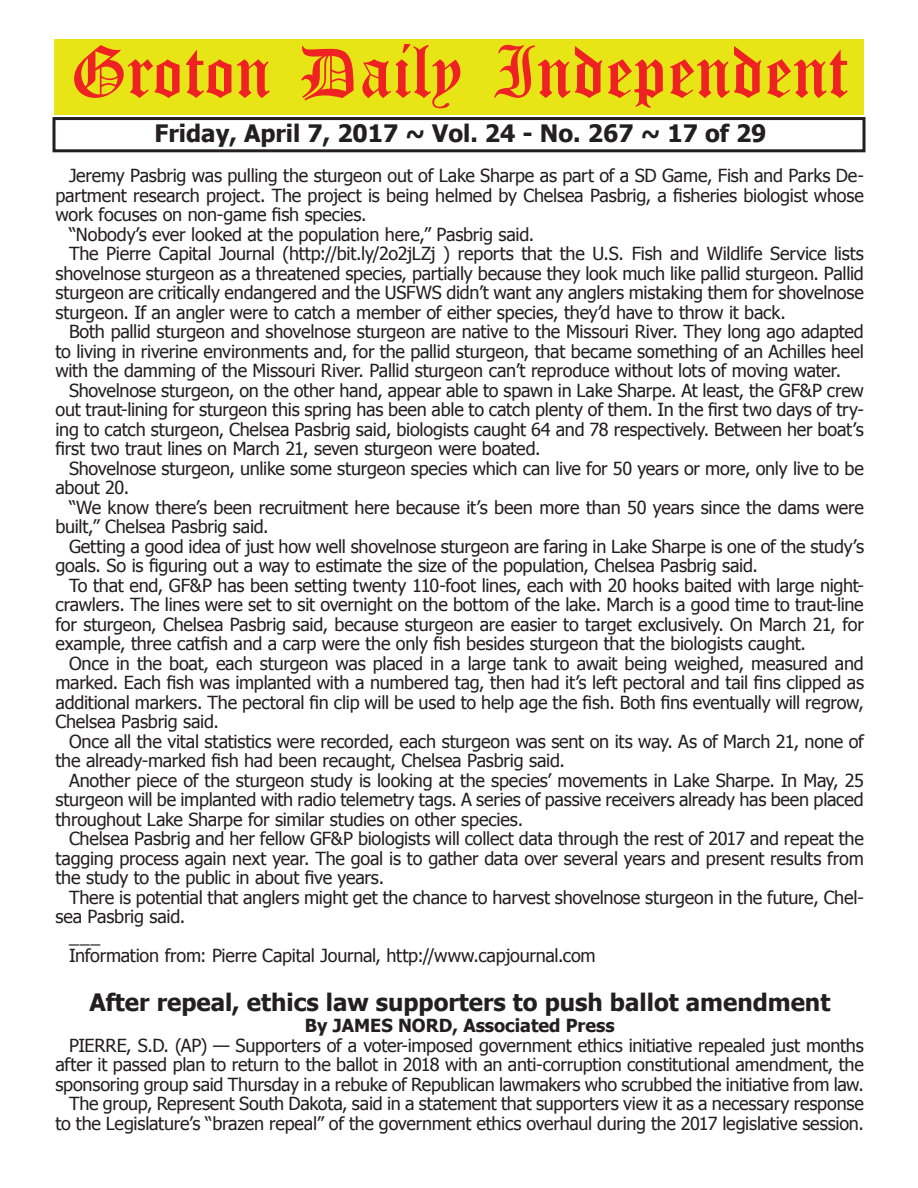
<style>
.page{position:relative;width:918px;height:1188px;background:#fff}
.page>*{position:absolute;margin:0;border:0;box-sizing:border-box;transform-origin:0 0}
.t1{font:54px "Old English Five";color:#ee2123}
.t2{font:700 24px "Tahoma";color:#231f20}
.t3{font:18px/19.5px "Tahoma";letter-spacing:-.01em;color:#231f20;text-align:right}
.t4{font:700 18px "Tahoma";color:#231f20}
</style>
<div class="page">
<div style="left:52px;top:117px;width:814px;height:35px;border:3px solid #231f20"></div>
<div style="left:54px;top:40px;width:810px;height:75px;background:#e7e515"></div>
<h1 class="t1" style="left:70px;top:47px;width:779px">Groton Daily Independent</h1>
<h2 class="t2" style="left:155px;top:116px;width:613px">Friday, April 7, 2017 ~ Vol. 24 - No. 267 ~ 17 of 29</h2>
<p class="t3" style="left:69px;top:165px;width:796px">Jeremy Pasbrig was pulling the sturgeon out of Lake Sharpe as part of a SD Game, Fish and Parks De-</p>
<p class="t3" style="left:56px;top:185px;width:810px">partment research project. The project is being helmed by Chelsea Pasbrig, a fisheries biologist whose</p>
<p class="t3" style="left:56px;top:204px;width:313px">work focuses on non-game fish species.</p>
<p class="t3" style="left:69px;top:224px;width:467px">“Nobody’s ever looked at the population here,” Pasbrig said.</p>
<p class="t3" style="left:69px;top:243px;width:797px">The Pierre Capital Journal (http://bit.ly/2o2jLZj ) reports that the U.S. Fish and Wildlife Service lists</p>
<p class="t3" style="left:56px;top:263px;width:810px">shovelnose sturgeon as a threatened species, partially because they look much like pallid sturgeon. Pallid</p>
<p class="t3" style="left:56px;top:282px;width:810px">sturgeon are critically endangered and the USFWS didn’t want any anglers mistaking them for shovelnose</p>
<p class="t3" style="left:56px;top:302px;width:732px">sturgeon. If an angler were to catch a member of either species, they’d have to throw it back.</p>
<p class="t3" style="left:69px;top:321px;width:796px">Both pallid sturgeon and shovelnose sturgeon are native to the Missouri River. They long ago adapted</p>
<p class="t3" style="left:56px;top:341px;width:810px">to living in riverine environments and, for the pallid sturgeon, that became something of an Achilles heel</p>
<p class="t3" style="left:56px;top:360px;width:787px">with the damming of the Missouri River. Pallid sturgeon can’t reproduce without lots of moving water.</p>
<p class="t3" style="left:69px;top:380px;width:796px">Shovelnose sturgeon, on the other hand, appear able to spawn in Lake Sharpe. At least, the GF&amp;P crew</p>
<p class="t3" style="left:56px;top:399px;width:810px">out traut-lining for sturgeon this spring has been able to catch plenty of them. In the first two days of try-</p>
<p class="t3" style="left:56px;top:419px;width:810px">ing to catch sturgeon, Chelsea Pasbrig said, biologists caught 64 and 78 respectively. Between her boat’s</p>
<p class="t3" style="left:56px;top:438px;width:487px">first two traut lines on March 21, seven sturgeon were boated.</p>
<p class="t3" style="left:69px;top:458px;width:796px">Shovelnose sturgeon, unlike some sturgeon species which can live for 50 years or more, only live to be</p>
<p class="t3" style="left:56px;top:477px;width:75px">about 20.</p>
<p class="t3" style="left:69px;top:497px;width:796px">“We know there’s been recruitment here because it’s been more than 50 years since the dams were</p>
<p class="t3" style="left:56px;top:516px;width:215px">built,” Chelsea Pasbrig said.</p>
<p class="t3" style="left:69px;top:536px;width:797px">Getting a good idea of just how well shovelnose sturgeon are faring in Lake Sharpe is one of the study’s</p>
<p class="t3" style="left:56px;top:555px;width:704px">goals. So is figuring out a way to estimate the size of the population, Chelsea Pasbrig said.</p>
<p class="t3" style="left:69px;top:575px;width:796px">To that end, GF&amp;P has been setting twenty 110-foot lines, each with 20 hooks baited with large night-</p>
<p class="t3" style="left:56px;top:594px;width:810px">crawlers. The lines were set to sit overnight on the bottom of the lake. March is a good time to traut-line</p>
<p class="t3" style="left:56px;top:613px;width:810px">for sturgeon, Chelsea Pasbrig said, because sturgeon are easier to target exclusively. On March 21, for</p>
<p class="t3" style="left:56px;top:633px;width:752px">example, three catfish and a carp were the only fish besides sturgeon that the biologists caught.</p>
<p class="t3" style="left:69px;top:652px;width:796px">Once in the boat, each sturgeon was placed in a large tank to await being weighed, measured and</p>
<p class="t3" style="left:56px;top:672px;width:810px">marked. Each fish was implanted with a numbered tag, then had it’s left pectoral and tail fins clipped as</p>
<p class="t3" style="left:56px;top:691px;width:810px">additional markers. The pectoral fin clip will be used to help age the fish. Both fins eventually will regrow,</p>
<p class="t3" style="left:56px;top:711px;width:165px">Chelsea Pasbrig said.</p>
<p class="t3" style="left:69px;top:730px;width:796px">Once all the vital statistics were recorded, each sturgeon was sent on its way. As of March 21, none of</p>
<p class="t3" style="left:56px;top:750px;width:511px">the already-marked fish had been recaught, Chelsea Pasbrig said.</p>
<p class="t3" style="left:69px;top:769px;width:796px">Another piece of the sturgeon study is looking at the species’ movements in Lake Sharpe. In May, 25</p>
<p class="t3" style="left:56px;top:789px;width:810px">sturgeon will be implanted with radio telemetry tags. A series of passive receivers already has been placed</p>
<p class="t3" style="left:56px;top:808px;width:469px">throughout Lake Sharpe for similar studies on other species.</p>
<p class="t3" style="left:69px;top:828px;width:796px">Chelsea Pasbrig and her fellow GF&amp;P biologists will collect data through the rest of 2017 and repeat the</p>
<p class="t3" style="left:56px;top:847px;width:810px">tagging process again next year. The goal is to gather data over several years and present results from</p>
<p class="t3" style="left:56px;top:867px;width:330px">the study to the public in about five years.</p>
<p class="t3" style="left:69px;top:886px;width:796px">There is potential that anglers might get the chance to harvest shovelnose sturgeon in the future, Chel-</p>
<p class="t3" style="left:56px;top:906px;width:131px">sea Pasbrig said.</p>
<p class="t3" style="left:69px;top:925px;width:33px">___</p>
<p class="t3" style="left:69px;top:945px;width:528px">Information from: Pierre Capital Journal, http://www.capjournal.com</p>
<h2 class="t2" style="left:89px;top:985px;width:742px">After repeal, ethics law supporters to push ballot amendment</h2>
<p class="t4" style="left:305px;top:1013px;width:311px">By JAMES NORD, Associated Press</p>
<p class="t3" style="left:56px;top:1035px;width:810px">PIERRE, S.D. (AP) — Supporters of a voter-imposed government ethics initiative repealed just months after it passed plan to return to the ballot in 2018 with an anti-corruption constitutional amendment, the sponsoring group said Thursday in a rebuke of Republican lawmakers who scrubbed the initiative from law.<br>The group, Represent South Dakota, said in a statement that supporters view it as a necessary response to the Legislature’s “brazen repeal” of the government ethics overhaul during the 2017 legislative session.</p>
</div>
